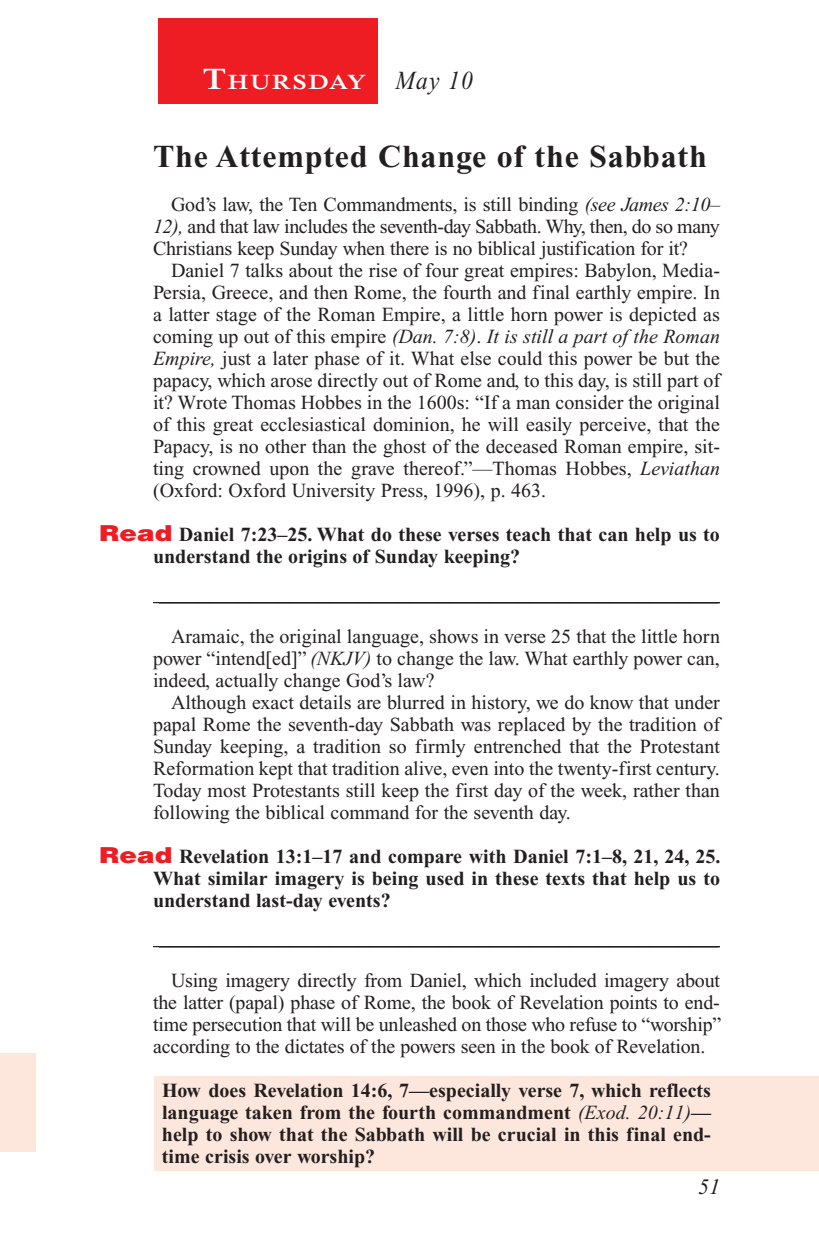
<style>
.page{position:relative;width:819px;height:1260px;background:#fff}
.page>*{position:absolute;margin:0;border:0;box-sizing:border-box;transform-origin:0 0}
.Head{font:700 32px "Times New Roman PS Std";letter-spacing:.025em;color:#231f20}
.Lesson_Dates{font:italic 26px "Times New Roman PS Std";color:#231f20;scale:.9 1}
.t1{font:italic 22px "Times New Roman PS Std";color:#231f20}
.Daily_Header{font:600 21px "Times NRMT Std";letter-spacing:.07em;color:#fff;scale:1.1 1}
.Body{font:20px/22px "Times New Roman PS Std";color:#231f20;text-align:justify}
.Question{font:700 20px/22px "Times New Roman PS Std";color:#231f20}
.x-screened_box-text{font:700 20px/22px "Times New Roman PS Std";color:#231f20;text-align:justify}
.Blank_Lines{font:20px "Times New Roman PS Std";color:#231f20}
.s1{font-size:30px}
.s2{font-style:italic}
.s3{font-family:"Helvetica LT Std";font-weight:900;font-size:22px;color:#ee1d23}
.s4{font-weight:400;font-style:italic}
</style>
<div class="page">
<div style="left:158px;top:18px;width:220px;height:86px;background:#ee1d23"></div>
<div style="left:155px;top:1076px;width:664px;height:94px;background:#fde7dc"></div>
<div style="left:0;top:1053px;width:36px;height:99px;background:#fde7dc"></div>
<hr style="left:153px;top:602px;width:567px;height:1px;background:#231f20">
<hr style="left:153px;top:946px;width:567px;height:1px;background:#231f20">
<p class="Daily_Header" style="left:203px;top:70px;width:150px"><span class="s1">T</span>HURSDAY</p>
<p class="Lesson_Dates" style="left:396px;top:66px;width:87px">May 10</p>
<p class="Head" style="left:153px;top:138px;width:555px">The Attempted Change of the Sabbath</p>
<p class="Body" style="left:153px;top:193px;width:568px;text-indent:18px">God’s law, the Ten Commandments, is still binding <span class="s2">(see James 2:10– 12),</span> and that law includes the seventh-day Sabbath. Why, then, do so many Christians keep Sunday when there is no biblical justification for it?</p>
<p class="Body" style="left:153px;top:259px;width:571px;text-indent:18px">Daniel 7 talks about the rise of four great empires: Babylon, Media-Persia, Greece, and then Rome, the fourth and final earthly empire. In a latter stage of the Roman Empire, a little horn power is depicted as coming up out of this empire <span class="s2">(Dan. 7:8)</span>. <span class="s2">It is still a part of the Roman Empire,</span> just a later phase of it. What else could this power be but the papacy, which arose directly out of Rome and, to this day, is still part of it? Wrote Thomas Hobbes in the 1600s: “If a man consider the original of this great ecclesiastical dominion, he will easily perceive, that the Papacy, is no other than the ghost of the deceased Roman empire, sit&shy;ting crowned upon the grave thereof.”—Thomas Hobbes, <span class="s2">Leviathan </span>(Oxford: Oxford University Press, 1996), p. 463.</p>
<p class="Question" style="left:153px;top:523px;width:568px;text-indent:-54px"><span class="s3">Read</span> Daniel 7:23–25. What do these verses teach that can help us to understand the origins of Sunday keeping?</p>
<p class="Blank_Lines" style="left:159px;top:583px;width:561px">________________________________________________________</p>
<p class="Body" style="left:153px;top:625px;width:569px;text-indent:18px">Aramaic, the original language, shows in verse 25 that the little horn power “intend[ed]” <span class="s2">(NKJV)</span> to change the law. What earthly power can, indeed, actually change God’s law?</p>
<p class="Body" style="left:153px;top:691px;width:571px;text-indent:18px">Although exact details are blurred in history, we do know that under papal Rome the seventh-day Sabbath was replaced by the tradition of Sunday keeping, a tradition so firmly entrenched that the Protestant Reformation kept that tradition alive, even into the twenty-first century.<br>Today most Protestants still keep the first day of the week, rather than following the biblical command for the seventh day.</p>
<p class="Question" style="left:153px;top:845px;width:569px;text-align:justify;text-indent:-54px"><span class="s3">Read</span> Revelation 13:1–17 and compare with Daniel 7:1–8, 21, 24, 25.<br>What similar imagery is being used in these texts that help us to understand last-day events?</p>
<p class="Blank_Lines" style="left:159px;top:927px;width:561px">________________________________________________________</p>
<p class="Body" style="left:153px;top:969px;width:570px;text-indent:18px">Using imagery directly from Daniel, which included imagery about the latter (papal) phase of Rome, the book of Revelation points to end&shy;time persecution that will be unleashed on those who refuse to “worship” according to the dictates of the powers seen in the book of Revelation.</p>
<p class="x-screened_box-text" style="left:162px;top:1079px;width:551px">How does Revelation 14:6, 7—especially verse 7, which reflects language taken from the fourth commandment <span class="s4">(Exod. 20:11)</span>— help to show that the Sabbath will be crucial in this final end&shy;time crisis over worship?</p>
<p class="t1" style="left:698px;top:1175px;width:23px">51</p>
</div>
